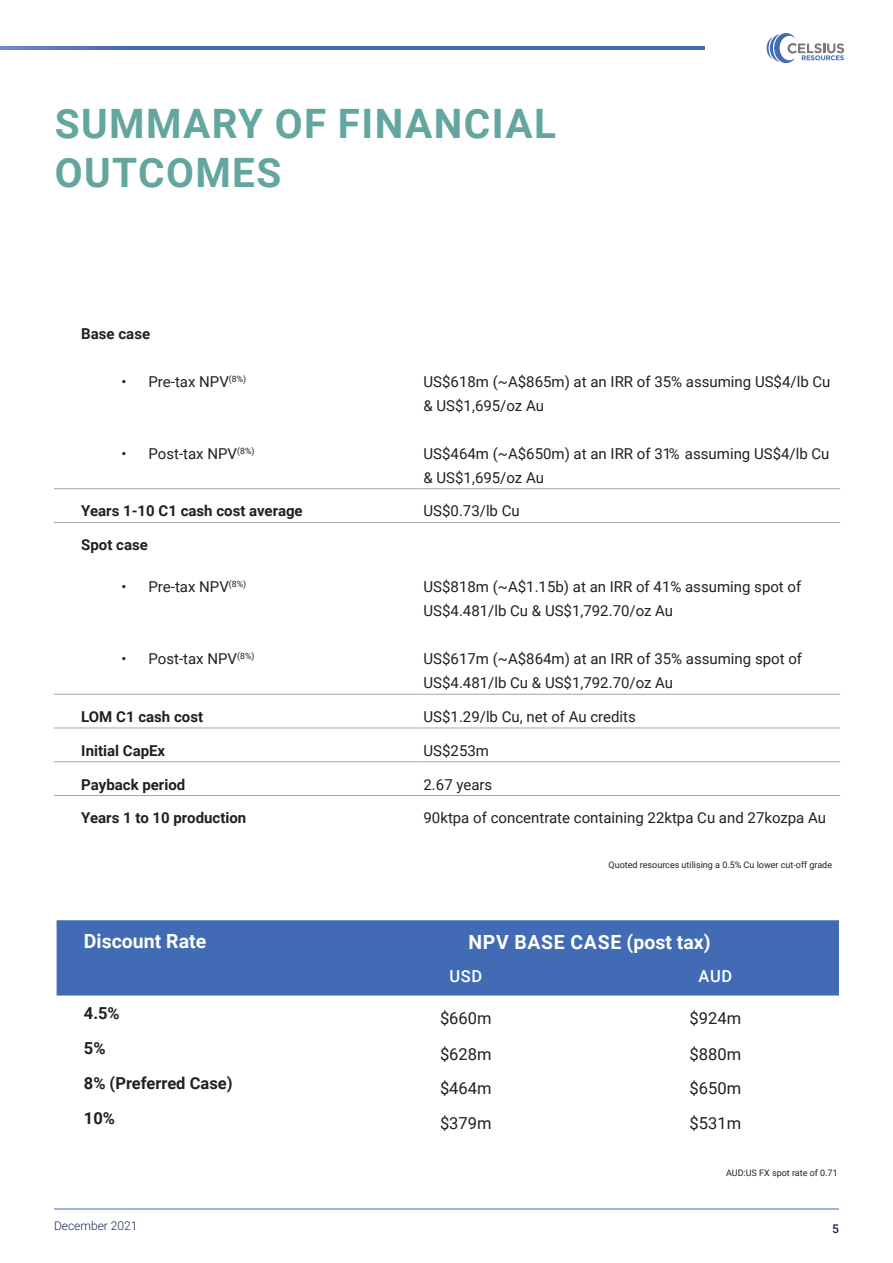
<style>
.page{position:relative;width:893px;height:1263px;background:#fff}
.page>*{position:absolute;margin:0;border:0;box-sizing:border-box;transform-origin:0 0}
.t1{font:700 40.5px/48.6px "Roboto";letter-spacing:.035em;color:#63a69f}
.t2{font:700 19.5px "Roboto";letter-spacing:.035em;color:#fff}
.t3{font:700 19.5px "Roboto";color:#fff}
.t4{font:16.5px "Roboto";color:#231f20}
.t5{font:700 16.5px "Roboto";color:#231f20}
.t6{font:500 16.5px "Roboto";letter-spacing:.035em;color:#fff}
.t7{font:15px/24px "Roboto";color:#231f20}
.t8{font:700 15px "Roboto";color:#231f20}
.t9{font:300 12px "Roboto";color:#0e2752}
.t10{font:500 12px "Roboto";color:#0e2752}
.t11{font:9px "Roboto";color:#231f20}
</style>
<div class="page">
<hr style="left:54px;top:488px;width:364px;height:1px;background:#a6a5a5">
<hr style="left:418px;top:488px;width:422px;height:1px;background:#a6a5a5">
<hr style="left:54px;top:522px;width:364px;height:1px;background:#a6a5a5">
<hr style="left:418px;top:522px;width:422px;height:1px;background:#a6a5a5">
<hr style="left:54px;top:694px;width:364px;height:1px;background:#a6a5a5">
<hr style="left:418px;top:694px;width:422px;height:1px;background:#a6a5a5">
<hr style="left:54px;top:728px;width:364px;height:1px;background:#a6a5a5">
<hr style="left:418px;top:728px;width:422px;height:1px;background:#a6a5a5">
<hr style="left:54px;top:761px;width:364px;height:1px;background:#a6a5a5">
<hr style="left:418px;top:761px;width:422px;height:1px;background:#a6a5a5">
<hr style="left:54px;top:795px;width:364px;height:1px;background:#a6a5a5">
<hr style="left:418px;top:795px;width:422px;height:1px;background:#a6a5a5">
<div style="left:57px;top:920px;width:782px;height:75px;background:#416bb4"></div>
<hr style="left:54px;top:1209px;width:785px;height:1px;background:#416bb4">
<svg style="left:767px;top:33px;width:77px;height:30px"></svg>
<img style="left:0;top:47px;width:704px;height:2px">
<h1 class="t1" style="left:55px;top:98px;width:503px">SUMMARY OF FINANCIAL<br>OUTCOMES</h1>
<p class="t8" style="left:81px;top:323px;width:70px">Base case</p>
<p class="t7" style="left:122px;top:369px;width:126px">• Pre-tax NPV<sup>(8%)</sup></p>
<p class="t7" style="left:122px;top:441px;width:134px">• Post-tax NPV<sup>(8%)</sup></p>
<p class="t7" style="left:424px;top:369px;width:408px">US$618m (~A$865m) at an IRR of 35% assuming US$4/lb Cu &amp; US$1,695/oz Au</p>
<p class="t7" style="left:424px;top:441px;width:407px">US$464m (~A$650m) at an IRR of 31% assuming US$4/lb Cu &amp; US$1,695/oz Au</p>
<p class="t8" style="left:81px;top:501px;width:223px">Years 1-10 C1 cash cost average</p>
<p class="t7" style="left:424px;top:499px;width:98px">US$0.73/lb Cu</p>
<p class="t8" style="left:81px;top:534px;width:68px">Spot case</p>
<p class="t7" style="left:122px;top:574px;width:126px">• Pre-tax NPV<sup>(8%)</sup></p>
<p class="t7" style="left:424px;top:574px;width:379px">US$818m (~A$1.15b) at an IRR of 41% assuming spot of<br>US$4.481/lb Cu &amp; US$1,792.70/oz Au</p>
<p class="t7" style="left:424px;top:646px;width:380px">US$617m (~A$864m) at an IRR of 35% assuming spot of<br>US$4.481/lb Cu &amp; US$1,792.70/oz Au</p>
<p class="t7" style="left:122px;top:646px;width:134px">• Post-tax NPV<sup>(8%)</sup></p>
<p class="t8" style="left:81px;top:706px;width:123px">LOM C1 cash cost</p>
<p class="t7" style="left:424px;top:704px;width:214px">US$1.29/lb Cu, net of Au credits</p>
<p class="t8" style="left:81px;top:740px;width:85px">Initial CapEx</p>
<p class="t7" style="left:424px;top:738px;width:67px">US$253m</p>
<p class="t8" style="left:81px;top:774px;width:106px">Payback period</p>
<p class="t7" style="left:424px;top:772px;width:70px">2.67 years</p>
<p class="t8" style="left:81px;top:807px;width:166px">Years 1 to 10 production</p>
<p class="t7" style="left:424px;top:805px;width:404px">90ktpa of concentrate containing 22ktpa Cu and 27kozpa Au</p>
<p class="t11" style="left:609px;top:859px;width:225px">Quoted resources utilising a 0.5% Cu lower cut-off grade</p>
<h2 class="t3" style="left:84px;top:928px;width:124px">Discount Rate</h2>
<h2 class="t2" style="left:468px;top:928px;width:244px">NPV BASE CASE (post tax)</h2>
<p class="t6" style="left:449px;top:964px;width:34px">USD</p>
<p class="t6" style="left:699px;top:964px;width:35px">AUD</p>
<p class="t5" style="left:84px;top:1001px;width:37px">4.5%</p>
<p class="t4" style="left:440px;top:1007px;width:53px">$660m</p>
<p class="t4" style="left:690px;top:1007px;width:53px">$924m</p>
<p class="t5" style="left:84px;top:1037px;width:23px">5%</p>
<p class="t4" style="left:440px;top:1042px;width:53px">$628m</p>
<p class="t4" style="left:690px;top:1042px;width:53px">$880m</p>
<p class="t5" style="left:84px;top:1072px;width:150px">8% (Preferred Case)</p>
<p class="t4" style="left:440px;top:1077px;width:53px">$464m</p>
<p class="t4" style="left:690px;top:1077px;width:53px">$650m</p>
<p class="t5" style="left:84px;top:1106px;width:33px">10%</p>
<p class="t4" style="left:440px;top:1111px;width:53px">$379m</p>
<p class="t4" style="left:690px;top:1111px;width:53px">$531m</p>
<p class="t11" style="left:726px;top:1167px;width:113px">AUD:US FX spot rate of 0.71</p>
<p class="t9" style="left:54px;top:1217px;width:85px">December 2021</p>
<p class="t10" style="left:832px;top:1221px;width:8px">5</p>
</div>
